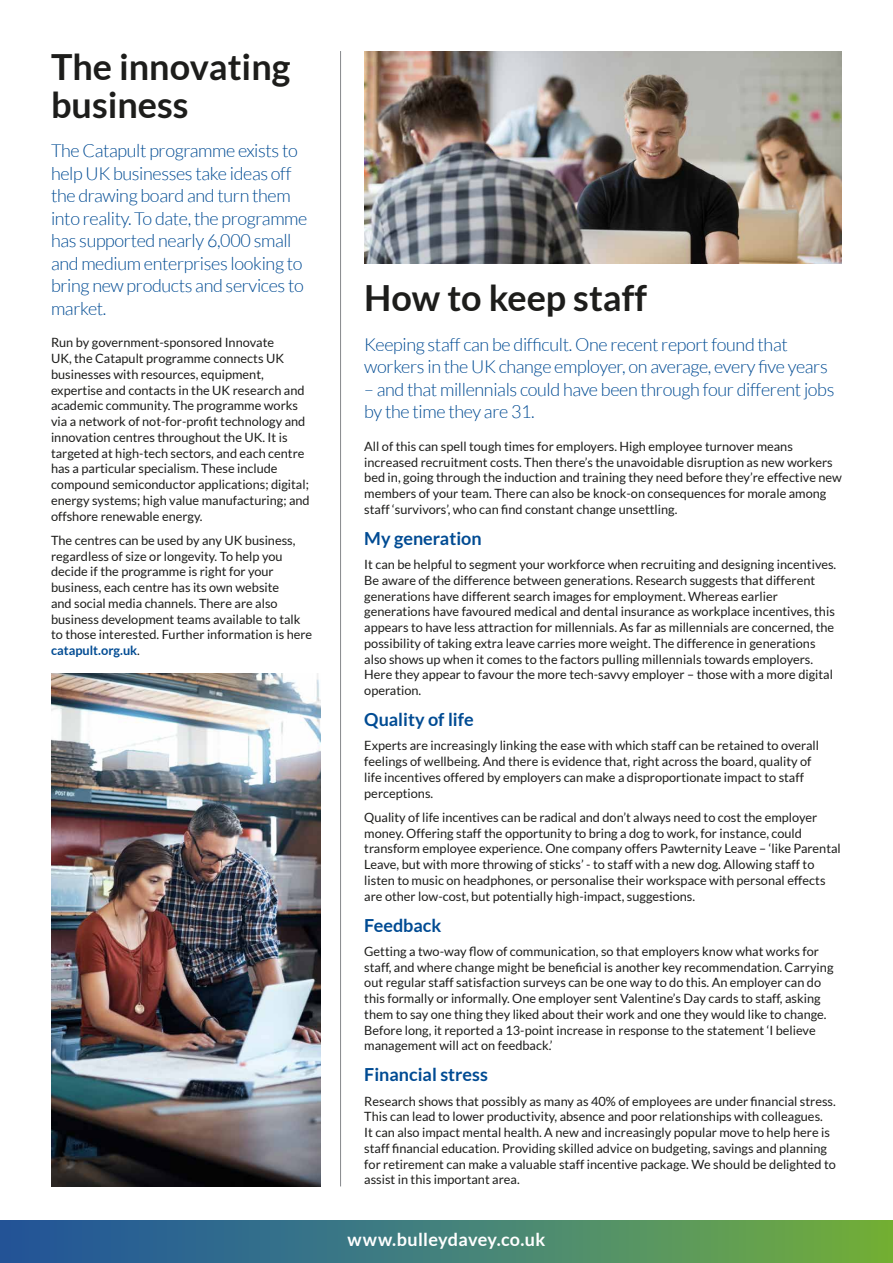
<style>
.page{position:relative;width:893px;height:1263px;background:#fff}
.page>*{position:absolute;margin:0;border:0;box-sizing:border-box;transform-origin:0 0}
.t1{font:700 36px/37.5px "Lato";color:#1d1d1b}
.t2{font:300 18px/22.5px "Lato";letter-spacing:-.02em;color:#004b93}
.t3{font:700 18px "Lato";color:#004b93}
.t4{font:700 18px "Lato";letter-spacing:.015em;color:#fff}
.t5{font:12.75px/15.8px "Lato";color:#1d1d1b}
.s1{font-weight:700;color:#004b93}
</style>
<div class="page">
<hr style="left:340px;top:51px;width:1px;height:1135px;background:#86888c">
<img style="left:51px;top:673px;width:269px;height:513px">
<svg style="left:0;top:1220px;width:893px;height:43px;background:#468173"></svg>
<img style="left:364px;top:51px;width:478px;height:213px">
<h1 class="t1" style="left:51px;top:48px;width:241px">The innovating business</h1>
<p class="t2" style="left:51px;top:139px;width:258px">The Catapult programme exists to help UK businesses take ideas off the drawing board and turn them into reality. To date, the programme has supported nearly 6,000 small and medium enterprises looking to bring new products and services to market.</p>
<p class="t5" style="left:51px;top:335px;width:260px">Run by government-sponsored Innovate<br>UK, the Catapult programme connects UK businesses with resources, equipment, expertise and contacts in the UK research and academic community. The programme works via a network of not-for-profit technology and innovation centres throughout the UK. It is targeted at high-tech sectors, and each centre has a particular specialism. These include compound semiconductor applications; digital; energy systems; high value manufacturing; and offshore renewable energy.</p>
<p class="t5" style="left:51px;top:532px;width:263px">The centres can be used by any UK business, regardless of size or longevity. To help you decide if the programme is right for your business, each centre has its own website<br>and social media channels. There are also business development teams available to talk to those interested. Further information is here <span class="s1">catapult.org.uk</span>.</p>
<h1 class="t1" style="left:364px;top:279px;width:284px">How to keep staff</h1>
<h2 class="t2" style="left:364px;top:333px;width:465px">Keeping staff can be difficult. One recent report found that workers in the UK change employer, on average, every five years</h2>
<h2 class="t2" style="left:364px;top:378px;width:472px">– and that millennials could have been through four different jobs by the time they are 31.</h2>
<p class="t5" style="left:364px;top:438px;width:479px">All of this can spell tough times for employers. High employee turnover means increased recruitment costs. Then there’s the unavoidable disruption as new workers bed in, going through the induction and training they need before they’re effective new members of your team. There can also be knock-on consequences for morale among staff ‘survivors’, who can find constant change unsettling.</p>
<h2 class="t3" style="left:364px;top:528px;width:119px">My generation</h2>
<p class="t5" style="left:364px;top:556px;width:473px">It can be helpful to segment your workforce when recruiting and designing incentives.<br>Be aware of the difference between generations. Research suggests that different generations have different search images for employment. Whereas earlier generations have favoured medical and dental insurance as workplace incentives, this appears to have less attraction for millennials. As far as millennials are concerned, the possibility of taking extra leave carries more weight. The difference in generations also shows up when it comes to the factors pulling millennials towards employers.<br>Here they appear to favour the more tech-savvy employer – those with a more digital operation.</p>
<h2 class="t3" style="left:364px;top:709px;width:111px">Quality of life</h2>
<p class="t5" style="left:364px;top:738px;width:456px">Experts are increasingly linking the ease with which staff can be retained to overall feelings of wellbeing. And there is evidence that, right across the board, quality of life incentives offered by employers can make a disproportionate impact to staff perceptions.</p>
<p class="t5" style="left:364px;top:809px;width:478px">Quality of life incentives can be radical and don’t always need to cost the employer money. Offering staff the opportunity to bring a dog to work, for instance, could transform employee experience. One company offers Pawternity Leave – ‘like Parental Leave, but with more throwing of sticks’ - to staff with a new dog. Allowing staff to listen to music on headphones, or personalise their workspace with personal effects are other low-cost, but potentially high-impact, suggestions.</p>
<h2 class="t3" style="left:364px;top:915px;width:79px">Feedback</h2>
<p class="t5" style="left:364px;top:943px;width:471px">Getting a two-way flow of communication, so that employers know what works for staff, and where change might be beneficial is another key recommendation. Carrying out regular staff satisfaction surveys can be one way to do this. An employer can do this formally or informally. One employer sent Valentine’s Day cards to staff, asking them to say one thing they liked about their work and one they would like to change.<br>Before long, it reported a 13-point increase in response to the statement ‘I believe management will act on feedback.’</p>
<h2 class="t3" style="left:364px;top:1064px;width:125px">Financial stress</h2>
<p class="t5" style="left:364px;top:1093px;width:473px">Research shows that possibly as many as 40% of employees are under financial stress.<br>This can lead to lower productivity, absence and poor relationships with colleagues.<br>It can also impact mental health. A new and increasingly popular move to help here is staff financial education. Providing skilled advice on budgeting, savings and planning for retirement can make a valuable staff incentive package. We should be delighted to assist in this important area.</p>
<h2 class="t4" style="left:348px;top:1229px;width:199px">www.bulleydavey.co.uk</h2>
</div>
